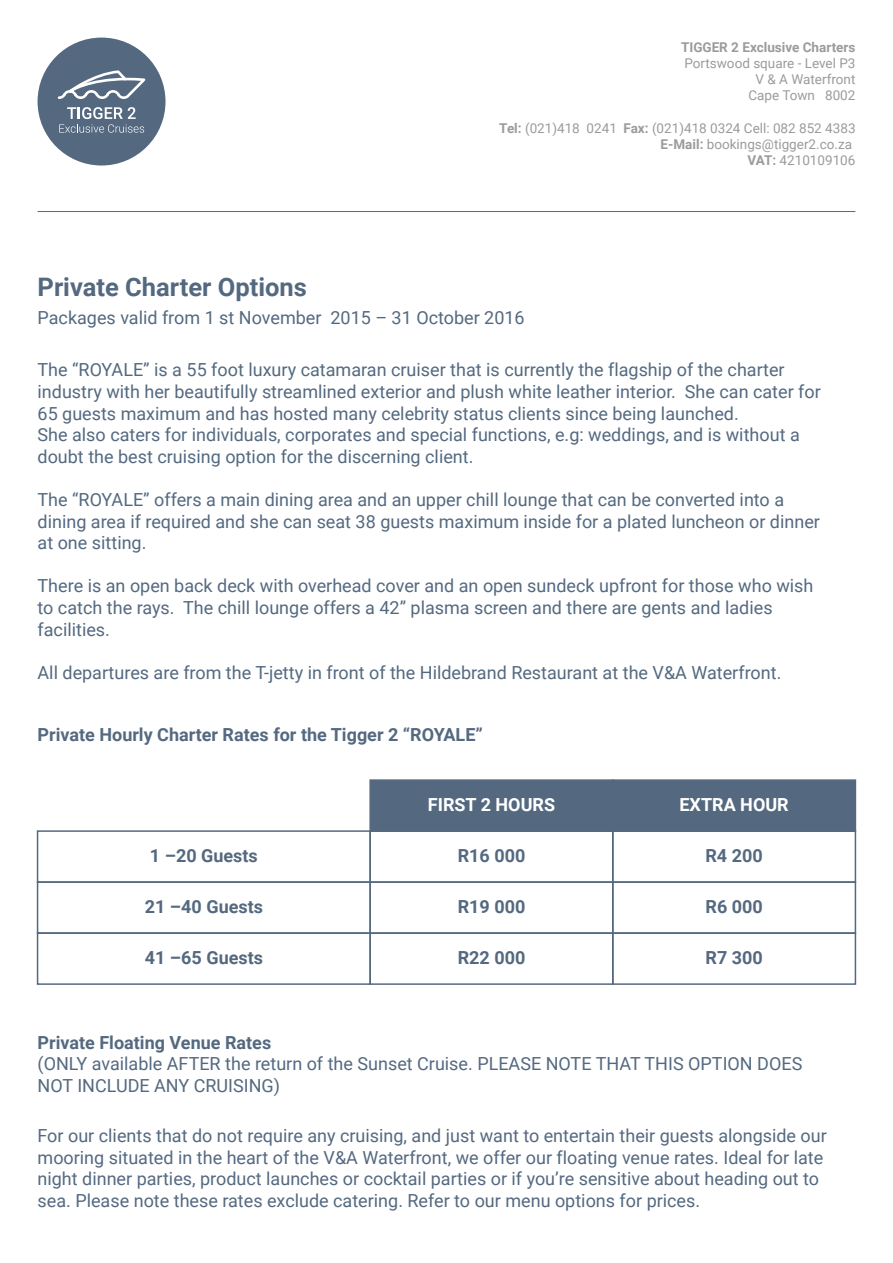
<style>
.page{position:relative;width:893px;height:1263px;background:#fff}
.page>*{position:absolute;margin:0;border:0;box-sizing:border-box;transform-origin:0 0}
.t1{font:700 25.5px "Roboto";color:#546980}
.t2{font:18px/21.6px "Roboto";color:#546980}
.t3{font:700 18px "Roboto";color:#546980}
.t4{font:700 18px "Roboto";color:#fff}
.t5{font:13.5px/16.2px "Roboto";color:#9b9b9b;text-align:right}
.t6{font:700 13.5px "Roboto";color:#9b9b9b}
.s1{font-weight:700}
</style>
<div class="page">
<div style="left:38px;top:38px;width:127px;height:128px;background:#546980;border-radius:50%"></div>
<svg style="left:59px;top:107px;width:85px;height:26px"></svg>
<svg style="left:58px;top:70px;width:87px;height:29px"></svg>
<hr style="left:38px;top:211px;width:817px;height:1px;background:#546980">
<div style="left:369px;top:779px;width:245px;height:53px;background:#546980;border:2px solid #546980"></div>
<div style="left:612px;top:779px;width:244px;height:53px;background:#546980;border:2px solid #546980"></div>
<div style="left:37px;top:830px;width:334px;height:53px;border:2px solid #546980"></div>
<div style="left:612px;top:830px;width:244px;height:53px;border:2px solid #546980"></div>
<div style="left:37px;top:881px;width:334px;height:53px;border:2px solid #546980"></div>
<div style="left:369px;top:881px;width:245px;height:53px;border:2px solid #546980"></div>
<div style="left:612px;top:881px;width:244px;height:53px;border:2px solid #546980"></div>
<div style="left:37px;top:932px;width:334px;height:53px;border:2px solid #546980"></div>
<div style="left:369px;top:932px;width:245px;height:53px;border:2px solid #546980"></div>
<div style="left:612px;top:932px;width:244px;height:53px;border:2px solid #546980"></div>
<p class="t6" style="left:681px;top:38px;width:176px">TIGGER 2 Exclusive Charters</p>
<p class="t5" style="left:684px;top:55px;width:173px">Portswood square - Level P3<br>V &amp; A Waterfront<br>Cape Town 8002</p>
<p class="t5" style="left:499px;top:119px;width:358px"><span class="s1">Tel:</span> (021)418 0241 <span class="s1">Fax:</span> (021)418 0324 Cell: 082 852 4383<br><span class="s1">E-Mail:</span> bookings@tigger2.co.za<br><span class="s1">VAT:</span> 4210109106</p>
<h1 class="t1" style="left:38px;top:269px;width:271px">Private Charter Options</h1>
<p class="t2" style="left:38px;top:306px;width:489px">Packages valid from 1 st November 2015 – 31 October 2016</p>
<p class="t2" style="left:38px;top:358px;width:785px">The “ROYALE” is a 55 foot luxury catamaran cruiser that is currently the flagship of the charter industry with her beautifully streamlined exterior and plush white leather interior. She can cater for 65 guests maximum and has hosted many celebrity status clients since being launched.<br>She also caters for individuals, corporates and special functions, e.g: weddings, and is without a doubt the best cruising option for the discerning client.</p>
<p class="t2" style="left:38px;top:488px;width:784px">The “ROYALE” offers a main dining area and an upper chill lounge that can be converted into a dining area if required and she can seat 38 guests maximum inside for a plated luncheon or dinner at one sitting.</p>
<p class="t2" style="left:38px;top:574px;width:777px">There is an open back deck with overhead cover and an open sundeck upfront for those who wish to catch the rays. The chill lounge offers a 42” plasma screen and there are gents and ladies facilities.</p>
<p class="t2" style="left:38px;top:661px;width:745px">All departures are from the T-jetty in front of the Hildebrand Restaurant at the V&amp;A Waterfront.</p>
<p class="t3" style="left:38px;top:722px;width:447px">Private Hourly Charter Rates for the Tigger 2 “ROYALE”</p>
<p class="t4" style="left:428px;top:792px;width:129px">FIRST 2 HOURS</p>
<p class="t4" style="left:679px;top:792px;width:111px">EXTRA HOUR</p>
<p class="t3" style="left:150px;top:843px;width:109px">1 –20 Guests</p>
<p class="t3" style="left:458px;top:843px;width:69px">R16 000</p>
<p class="t3" style="left:705px;top:843px;width:59px">R4 200</p>
<p class="t3" style="left:145px;top:894px;width:120px">21 –40 Guests</p>
<p class="t3" style="left:458px;top:894px;width:69px">R19 000</p>
<p class="t3" style="left:705px;top:894px;width:59px">R6 000</p>
<p class="t3" style="left:145px;top:945px;width:120px">41 –65 Guests</p>
<p class="t3" style="left:458px;top:945px;width:69px">R22 000</p>
<p class="t3" style="left:705px;top:945px;width:59px">R7 300</p>
<p class="t3" style="left:38px;top:1029px;width:235px">Private Floating Venue Rates</p>
<p class="t2" style="left:38px;top:1052px;width:766px">(ONLY available AFTER the return of the Sunset Cruise. PLEASE NOTE THAT THIS OPTION DOES<br>NOT INCLUDE ANY CRUISING)</p>
<p class="t2" style="left:38px;top:1124px;width:791px">For our clients that do not require any cruising, and just want to entertain their guests alongside our mooring situated in the heart of the V&amp;A Waterfront, we offer our floating venue rates. Ideal for late night dinner parties, product launches or cocktail parties or if you’re sensitive about heading out to sea. Please note these rates exclude catering. Refer to our menu options for prices.</p>
</div>
